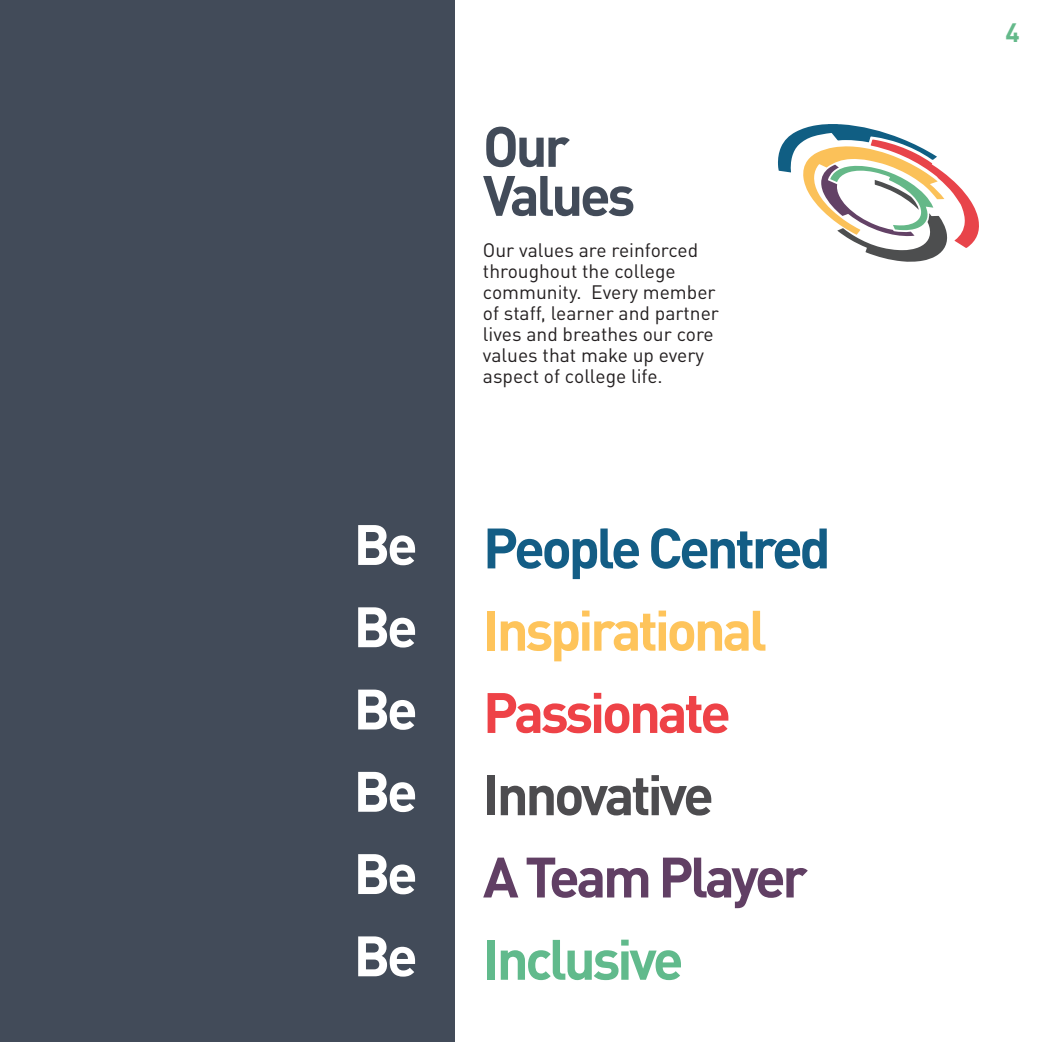
<style>
.page{position:relative;width:1042px;height:1042px;background:#fff}
.page>*{position:absolute;margin:0;border:0;box-sizing:border-box;transform-origin:0 0}
.t1{font:700 56px "DINOT";letter-spacing:-.06em;color:#135d85}
.t2{font:700 56px "DINOT";letter-spacing:-.06em;color:#fec45b}
.t3{font:700 56px "DINOT";letter-spacing:-.06em;color:#fff}
.t4{font:700 56px "DINOT";letter-spacing:-.06em;color:#613f64}
.t5{font:700 56px "DINOT";letter-spacing:-.06em;color:#ee4247}
.t6{font:700 56px "DINOT";letter-spacing:-.06em;color:#4d4c4f}
.t7{font:700 56px "DINOT";letter-spacing:-.06em;color:#61ba8c}
.t8{font:700 56px "DINOT";letter-spacing:-.06em;color:#424b59}
.t9{font:700 26.25px "DINOT";color:#64b98a}
.t10{font:19.25px/21px "DINOT";color:#231f20}
</style>
<div class="page">
<div style="left:0;top:0;width:455px;height:1042px;background:#424b59"></div>
<svg style="left:778px;top:124px;width:201px;height:138px"></svg>
<p class="t3" style="left:353px;top:508px;width:66px">Be</p>
<p class="t3" style="left:353px;top:590px;width:66px">Be</p>
<p class="t3" style="left:353px;top:672px;width:66px">Be</p>
<p class="t3" style="left:353px;top:755px;width:66px">Be</p>
<p class="t3" style="left:353px;top:837px;width:66px">Be</p>
<p class="t3" style="left:353px;top:919px;width:66px">Be</p>
<p class="t8" style="left:483px;top:110px;width:88px">Our</p>
<p class="t8" style="left:483px;top:159px;width:154px">Values</p>
<p class="t10" style="left:483px;top:239px;width:238px">Our values are reinforced throughout the college community. Every member of staff, learner and partner lives and breathes our core values that make up every aspect of college life.</p>
<p class="t1" style="left:483px;top:511px;width:349px">People Centred</p>
<p class="t2" style="left:483px;top:594px;width:286px">Inspirational</p>
<p class="t5" style="left:483px;top:676px;width:250px">Passionate</p>
<p class="t6" style="left:483px;top:758px;width:232px">Innovative</p>
<p class="t4" style="left:483px;top:840px;width:326px">A Team Player</p>
<p class="t7" style="left:483px;top:923px;width:202px">Inclusive</p>
<h2 class="t9" style="left:1005px;top:16px;width:16px">4</h2>
</div>
